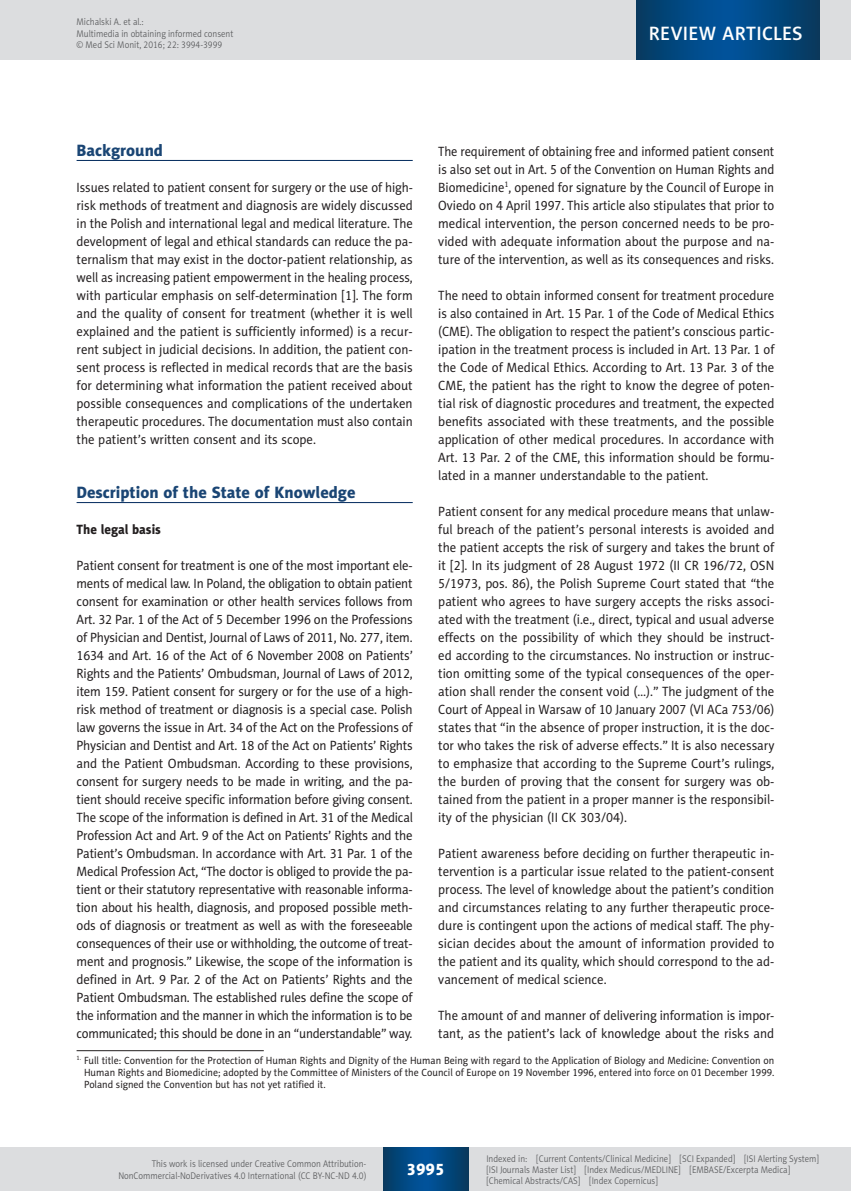
<style>
.page{position:relative;width:851px;height:1191px;background:#fff}
.page>*{position:absolute;margin:0;border:0;box-sizing:border-box;transform-origin:0 0}
.t1{font:19.5px "Naomi Sans EFN Medium";letter-spacing:.015em;color:#fff}
.MSM_Headline_1{font:16.5px "Naomi Sans EFN Heavy";color:#1a4574}
.t2{font:16.5px "Naomi Sans EFN Heavy";color:#fff}
.MSM_Body{font:13.5px/18px "Naomi Sans EFN";color:#231f20;text-align:justify;scale:.95 1}
.MSM_Body-2{font:13.5px/18px "Naomi Sans EFN";color:#231f20;text-align:justify;scale:.93 1}
.MSM_Body-3{font:13.5px/18px "Naomi Sans EFN";color:#231f20;text-align:justify;scale:.94 1}
.MSM_Headline_2{font:13.5px "Naomi Sans EFN Heavy";color:#231f20;scale:.95 1}
.MSM_Przypis{font:10.5px/12px "Naomi Sans EFN";color:#231f20;text-align:justify;scale:.95 1}
.MSM_pagina_zywa{font:9.75px/11.2px "Naomi Sans EFN Light";color:#57585a;scale:.9 1}
.MSM_pagina_sygnatura{font:9.75px "Naomi Sans EFN Light";color:#57585a;scale:.9 1}
</style>
<div class="page">
<hr style="left:77px;top:160px;width:335px;height:1px;background:#00295c">
<hr style="left:77px;top:502px;width:335px;height:1px;background:#00295c">
<hr style="left:77px;top:1050px;width:187px;height:1px;background:#231f20">
<div style="left:0;top:1148px;width:850px;height:43px;background:#dcdddf"></div>
<svg style="left:383px;top:1147px;width:85px;height:43px;background:#02477e"></svg>
<div style="left:0;top:0;width:850px;height:60px;background:#dcdddf"></div>
<svg style="left:636px;top:0;width:183px;height:60px;background:#02477e"></svg>
<p class="MSM_pagina_zywa" style="left:77px;top:16px;width:176px">Michalski A. et al.:<br>Multimedia in obtaining informed consent</p>
<p class="MSM_pagina_sygnatura" style="left:77px;top:39px;width:163px">© Med Sci Monit, 2016; 22: 3994-3999</p>
<h1 class="t1" style="left:648px;top:22px;width:155px">REVIEW ARTICLES</h1>
<p class="MSM_Headline_1" style="left:77px;top:140px;width:88px">Background</p>
<p class="MSM_Body-2" style="left:77px;top:178px;width:363px">Issues related to patient consent for surgery or the use of high&shy;risk methods of treatment and diagnosis are widely discussed in the Polish and international legal and medical literature. The development of legal and ethical standards can reduce the pa&shy;ternalism that may exist in the doctor-patient relationship, as well as increasing patient empowerment in the healing process, with particular emphasis on self-determination [1]. The form and the quality of consent for treatment (whether it is well explained and the patient is sufficiently informed) is a recur&shy;rent subject in judicial decisions. In addition, the patient con&shy;sent process is reflected in medical records that are the basis for determining what information the patient received about possible consequences and complications of the undertaken therapeutic procedures. The documentation must also contain the patient’s written consent and its scope.</p>
<p class="MSM_Headline_1" style="left:77px;top:482px;width:280px">Description of the State of Knowledge</p>
<p class="MSM_Headline_2" style="left:77px;top:521px;width:90px">The legal basis</p>
<p class="MSM_Body" style="left:77px;top:556px;width:355px">Patient consent for treatment is one of the most important ele&shy;ments of medical law. In Poland, the obligation to obtain patient consent for examination or other health services follows from Art. 32 Par. 1 of the Act of 5 December 1996 on the Professions of Physician and Dentist, Journal of Laws of 2011, No. 277, item.<br>1634 and Art. 16 of the Act of 6 November 2008 on Patients’ Rights and the Patients’ Ombudsman, Journal of Laws of 2012, item 159. Patient consent for surgery or for the use of a high&shy;risk method of treatment or diagnosis is a special case. Polish law governs the issue in Art. 34 of the Act on the Professions of Physician and Dentist and Art. 18 of the Act on Patients’ Rights and the Patient Ombudsman. According to these provisions, consent for surgery needs to be made in writing, and the pa&shy;tient should receive specific information before giving consent.<br>The scope of the information is defined in Art. 31 of the Medical Profession Act and Art. 9 of the Act on Patients’ Rights and the Patient’s Ombudsman. In accordance with Art. 31 Par. 1 of the Medical Profession Act, “The doctor is obliged to provide the pa&shy;tient or their statutory representative with reasonable informa&shy;tion about his health, diagnosis, and proposed possible meth&shy;ods of diagnosis or treatment as well as with the foreseeable consequences of their use or withholding, the outcome of treat&shy;ment and prognosis.” Likewise, the scope of the information is defined in Art. 9 Par. 2 of the Act on Patients’ Rights and the Patient Ombudsman. The established rules define the scope of the information and the manner in which the information is to be communicated; this should be done in an “understandable” way.</p>
<p class="MSM_Body-2" style="left:438px;top:142px;width:363px">The requirement of obtaining free and informed patient consent is also set out in Art. 5 of the Convention on Human Rights and Biomedicine<sup>1</sup>, opened for signature by the Council of Europe in Oviedo on 4 April 1997. This article also stipulates that prior to medical intervention, the person concerned needs to be pro&shy;vided with adequate information about the purpose and na&shy;ture of the intervention, as well as its consequences and risks.</p>
<p class="MSM_Body-3" style="left:438px;top:286px;width:359px">The need to obtain informed consent for treatment procedure is also contained in Art. 15 Par. 1 of the Code of Medical Ethics (CME). The obligation to respect the patient’s conscious partic&shy;ipation in the treatment process is included in Art. 13 Par. 1 of the Code of Medical Ethics. According to Art. 13 Par. 3 of the CME, the patient has the right to know the degree of poten&shy;tial risk of diagnostic procedures and treatment, the expected benefits associated with these treatments, and the possible application of other medical procedures. In accordance with Art. 13 Par. 2 of the CME, this information should be formu&shy;lated in a manner understandable to the patient.</p>
<p class="MSM_Body" style="left:438px;top:502px;width:355px">Patient consent for any medical procedure means that unlaw&shy;ful breach of the patient’s personal interests is avoided and the patient accepts the risk of surgery and takes the brunt of it [2]. In its judgment of 28 August 1972 (II CR 196/72, OSN 5/1973, pos. 86), the Polish Supreme Court stated that “the patient who agrees to have surgery accepts the risks associ&shy;ated with the treatment (i.e., direct, typical and usual adverse effects on the possibility of which they should be instruct&shy;ed according to the circumstances. No instruction or instruc&shy;tion omitting some of the typical consequences of the oper&shy;ation shall render the consent void (…).” The judgment of the Court of Appeal in Warsaw of 10 January 2007 (VI ACa 753/06) states that “in the absence of proper instruction, it is the doc&shy;tor who takes the risk of adverse effects.” It is also necessary to emphasize that according to the Supreme Court’s rulings, the burden of proving that the consent for surgery was ob&shy;tained from the patient in a proper manner is the responsibil&shy;ity of the physician (II CK 303/04).</p>
<p class="MSM_Body" style="left:438px;top:844px;width:355px">Patient awareness before deciding on further therapeutic in&shy;tervention is a particular issue related to the patient-consent process. The level of knowledge about the patient’s condition and circumstances relating to any further therapeutic proce&shy;dure is contingent upon the actions of medical staff. The phy&shy;sician decides about the amount of information provided to the patient and its quality, which should correspond to the ad&shy;vancement of medical science.</p>
<p class="MSM_Body-3" style="left:438px;top:1006px;width:359px">The amount of and manner of delivering information is impor&shy;tant, as the patient’s lack of knowledge about the risks and</p>
<p class="MSM_Przypis" style="left:84px;top:1054px;width:728px;text-indent:-7px"><sup>1.</sup> Full title: Convention for the Protection of Human Rights and Dignity of the Human Being with regard to the Application of Biology and Medicine: Convention on Human Rights and Biomedicine; adopted by the Committee of Ministers of the Council of Europe on 19 November 1996, entered into force on 01 December 1999.<br>Poland signed the Convention but has not yet ratified it.</p>
<p class="MSM_pagina_zywa" style="left:118px;top:1158px;width:277px;text-align:right">This work is licensed under Creative Common Attribution-<br>NonCommercial-NoDerivatives 4.0 International (CC BY-NC-ND 4.0)</p>
<p class="t2" style="left:406px;top:1159px;width:40px">3995</p>
<p class="MSM_pagina_zywa" style="left:486px;top:1152px;width:371px">Indexed in: [Current Contents/Clinical Medicine] [SCI Expanded] [ISI Alerting System] [ISI Journals Master List] [Index Medicus/MEDLINE] [EMBASE/Excerpta Medica] [Chemical Abstracts/CAS] [Index Copernicus]</p>
</div>
